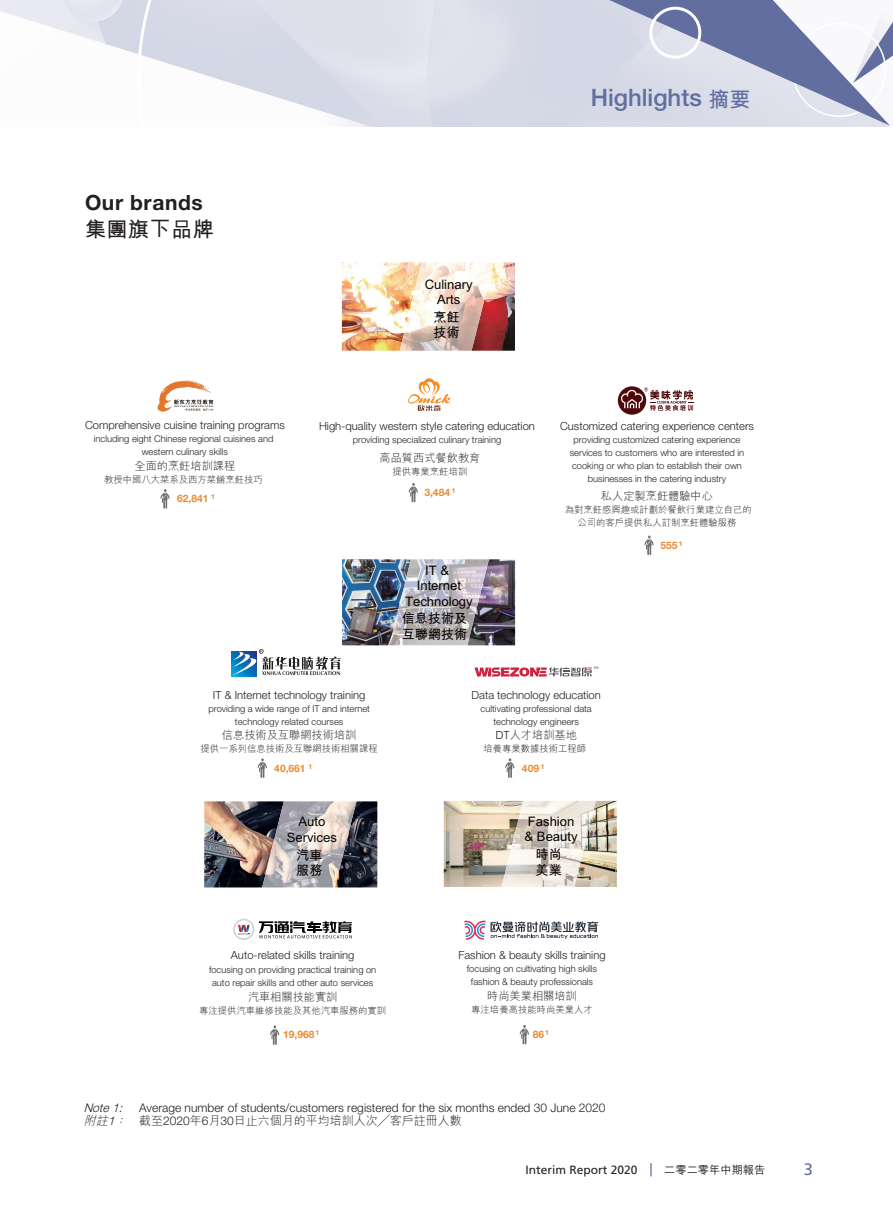
<style>
.page{position:relative;width:893px;height:1212px;background:#fff}
.page>*{position:absolute;margin:0;border:0;box-sizing:border-box;transform-origin:0 0}
.t1{font:500 24px "Helvetica Neue LT Std";color:#616e9f}
.t2{font:700 21px "Helvetica Neue LT Std";letter-spacing:.03em;color:#231f20}
.t3{font:700 21px "M Hei HK";letter-spacing:.03em;color:#231f20}
.t4{font:16.5px "Frutiger LT Std";color:#616e9f}
.t5{font:13.05px/15.8px "M Hei HK Bold E Ten B5 H";color:#060303}
.t6{font:300 12px "Helvetica Neue LT Std";color:#231f20}
.t7{font:300 12px "M Hei HK";color:#231f20}
.t8{font:12px "Frutiger LT Std";color:#231f20}
.t9{font:300 11.25px "Helvetica Neue LT Std";color:#231f20}
.t10{font:11.25px "M Hei HK Light E Ten B5 H";color:#231f20}
.t11{font:700 10.2px "Helvetica Neue LT Std";color:#ed8a31}
.t12{font:300 9.3px/13px "Helvetica Neue LT Std";color:#231f20;text-align:center}
.t13{font:9.3px/13px "M Hei HK Light E Ten B5 H";color:#231f20;text-align:center}
.t14{font:700 6.9px "Helvetica Neue LT Std";color:#ed8a31}
.s1{font-family:"M Hei HK";font-weight:700;font-size:21px}
.s2{font-style:italic}
.s3{font-family:"Helvetica Neue LT Std";font-style:italic}
.s4{font-family:"Helvetica Neue LT Std"}
.s5{font-family:"M Hei HK";font-weight:500;font-size:11.25px}
</style>
<div class="page">
<img style="left:0;top:0;width:571px;height:126px">
<svg style="left:571px;top:0;width:322px;height:126px"></svg>
<div style="left:649px;top:7px;width:52px;height:52px;border:3px solid #fff;border-radius:50%"></div>
<svg style="left:650px;top:1163px;width:2px;height:13px"></svg>
<img style="left:444px;top:801px;width:173px;height:86px">
<img style="left:342px;top:262px;width:173px;height:89px">
<img style="left:400px;top:262px;width:94px;height:89px">
<div style="left:455px;top:271px;width:10px;height:13px;background:#fff"></div>
<img style="left:342px;top:559px;width:173px;height:86px">
<svg style="left:388px;top:559px;width:101px;height:87px"></svg>
<img style="left:389px;top:559px;width:100px;height:86px">
<img style="left:204px;top:801px;width:173px;height:86px">
<hr style="left:284px;top:801px;width:73px;height:1px;background:#fff">
<img style="left:262px;top:801px;width:94px;height:86px">
<svg style="left:618px;top:386px;width:75px;height:29px"></svg>
<svg style="left:408px;top:378px;width:42px;height:33px"></svg>
<svg style="left:233px;top:919px;width:119px;height:21px"></svg>
<svg style="left:157px;top:380px;width:56px;height:32px"></svg>
<svg style="left:474px;top:666px;width:124px;height:10px"></svg>
<svg style="left:231px;top:652px;width:26px;height:25px"></svg>
<svg style="left:232px;top:649px;width:109px;height:27px"></svg>
<svg style="left:160px;top:489px;width:10px;height:19px"></svg>
<svg style="left:408px;top:483px;width:10px;height:19px"></svg>
<svg style="left:644px;top:535px;width:10px;height:20px"></svg>
<svg style="left:505px;top:758px;width:9px;height:20px"></svg>
<svg style="left:257px;top:758px;width:10px;height:20px"></svg>
<svg style="left:270px;top:1025px;width:9px;height:20px"></svg>
<svg style="left:520px;top:1025px;width:9px;height:19px"></svg>
<svg style="left:464px;top:921px;width:134px;height:19px"></svg>
<img style="left:512px;top:801px;width:84px;height:43px">
<img style="left:501px;top:844px;width:84px;height:43px">
<h2 class="t2" style="left:85px;top:190px;width:119px">Our brands</h2>
<h2 class="t3" style="left:85px;top:214px;width:130px">集團旗下品牌</h2>
<p class="t9" style="left:85px;top:418px;width:201px">Comprehensive cuisine training programs</p>
<p class="t12" style="left:94px;top:432px;width:181px">including eight Chinese regional cuisines and western culinary skills</p>
<p class="t10" style="left:134px;top:458px;width:102px">全面的烹飪培訓課程</p>
<p class="t13" style="left:104px;top:473px;width:160px">教授中國八大菜系及西方菜餚烹飪技巧</p>
<p class="t11" style="left:177px;top:492px;width:39px">62,841 <sup>1</sup></p>
<h1 class="t1" style="left:591px;top:84px;width:161px">Highlights <span class="s1">摘要</span></h1>
<h3 class="t5" style="left:425px;top:275px;width:49px;text-align:center">Culinary<br>Arts</h3>
<h3 class="t5" style="left:433px;top:308px;width:28px">烹飪技術</h3>
<p class="t9" style="left:319px;top:419px;width:217px">High-quality western style catering education</p>
<p class="t12" style="left:353px;top:433px;width:150px">providing specialized culinary training</p>
<p class="t10" style="left:380px;top:450px;width:102px">高品質西式餐飲教育</p>
<p class="t13" style="left:393px;top:465px;width:76px">提供專業烹飪培訓</p>
<p class="t11" style="left:424px;top:486px;width:33px">3,484 <sup>1</sup></p>
<h3 class="t5" style="left:405px;top:561px;width:69px;text-align:center">IT &amp;<br>Internet<br>Technology</h3>
<h3 class="t5" style="left:402px;top:609px;width:67px">信息技術及互聯網技術</h3>
<p class="t9" style="left:560px;top:419px;width:195px">Customized catering experience centers</p>
<p class="t12" style="left:570px;top:433px;width:176px">providing customized catering experience services to customers who are interested in cooking or who plan to establish their own businesses in the catering industry</p>
<p class="t10" style="left:601px;top:488px;width:114px">私人定製烹飪體驗中心</p>
<p class="t13" style="left:565px;top:503px;width:188px">為對烹飪感興趣或計劃於餐飲行業建立自己的公司的客戶提供私人訂制烹飪體驗服務</p>
<p class="t14" style="left:679px;top:539px;width:5px">1</p>
<p class="t11" style="left:660px;top:539px;width:19px">555</p>
<p class="t9" style="left:213px;top:688px;width:154px">IT &amp; Internet technology training</p>
<p class="t12" style="left:208px;top:702px;width:163px">providing a wide range of IT and internet technology related courses</p>
<p class="t10" style="left:222px;top:727px;width:136px">信息技術及互聯網技術培訓</p>
<p class="t13" style="left:200px;top:742px;width:179px">提供一系列信息技術及互聯網技術相關課程</p>
<p class="t9" style="left:471px;top:688px;width:131px">Data technology education</p>
<p class="t12" style="left:481px;top:702px;width:113px">cultivating professional data technology engineers</p>
<p class="t10" style="left:495px;top:727px;width:83px">DT人才培訓基地</p>
<p class="t13" style="left:484px;top:742px;width:104px">培養專業數據技術工程師</p>
<p class="t11" style="left:274px;top:762px;width:39px">40,661 <sup>1</sup></p>
<p class="t11" style="left:522px;top:762px;width:24px">409 <sup>1</sup></p>
<h3 class="t5" style="left:287px;top:812px;width:52px;text-align:center">Auto<br>Services</h3>
<h3 class="t5" style="left:525px;top:812px;width:55px">Fashion &amp; Beauty</h3>
<h3 class="t5" style="left:296px;top:846px;width:28px">汽車服務</h3>
<h3 class="t5" style="left:536px;top:845px;width:28px">時尚美業</h3>
<p class="t9" style="left:231px;top:948px;width:125px">Auto-related skills training</p>
<p class="t12" style="left:209px;top:962px;width:169px">focusing on providing practical training on auto repair skills and other auto services</p>
<p class="t9" style="left:458px;top:948px;width:149px">Fashion &amp; beauty skills training</p>
<p class="t12" style="left:467px;top:962px;width:132px">focusing on cultivating high skills fashion &amp; beauty professionals</p>
<p class="t10" style="left:248px;top:988px;width:91px">汽車相關技能實訓</p>
<p class="t13" style="left:199px;top:1003px;width:188px">專注提供汽車維修技能及其他汽車服務的實訓</p>
<p class="t10" style="left:487px;top:988px;width:91px">時尚美業相關培訓</p>
<p class="t13" style="left:471px;top:1003px;width:123px">專注培養高技能時尚美業人才</p>
<p class="t11" style="left:283px;top:1028px;width:38px">19,968<sup>1</sup></p>
<p class="t14" style="left:545px;top:1028px;width:5px">1</p>
<p class="t11" style="left:533px;top:1028px;width:13px">86</p>
<p class="t6" style="left:84px;top:1100px;width:523px"><span class="s2">Note1:</span> Average number of students/customers registered for the six months ended 30 June 2020</p>
<p class="t7" style="left:84px;top:1112px;width:379px"><span class="s2">附註</span><span class="s3">1</span><span class="s2">：</span> 截至<span class="s4">2020</span>年<span class="s4">6</span>月<span class="s4">30</span>日止六個月的平均培訓人次╱客戶註冊人數</p>
<p class="t8" style="left:525px;top:1162px;width:241px">Interim Report 2020 <span class="s5">二零二零年中期報告</span></p>
<h3 class="t4" style="left:804px;top:1159px;width:11px">3</h3>
</div>
